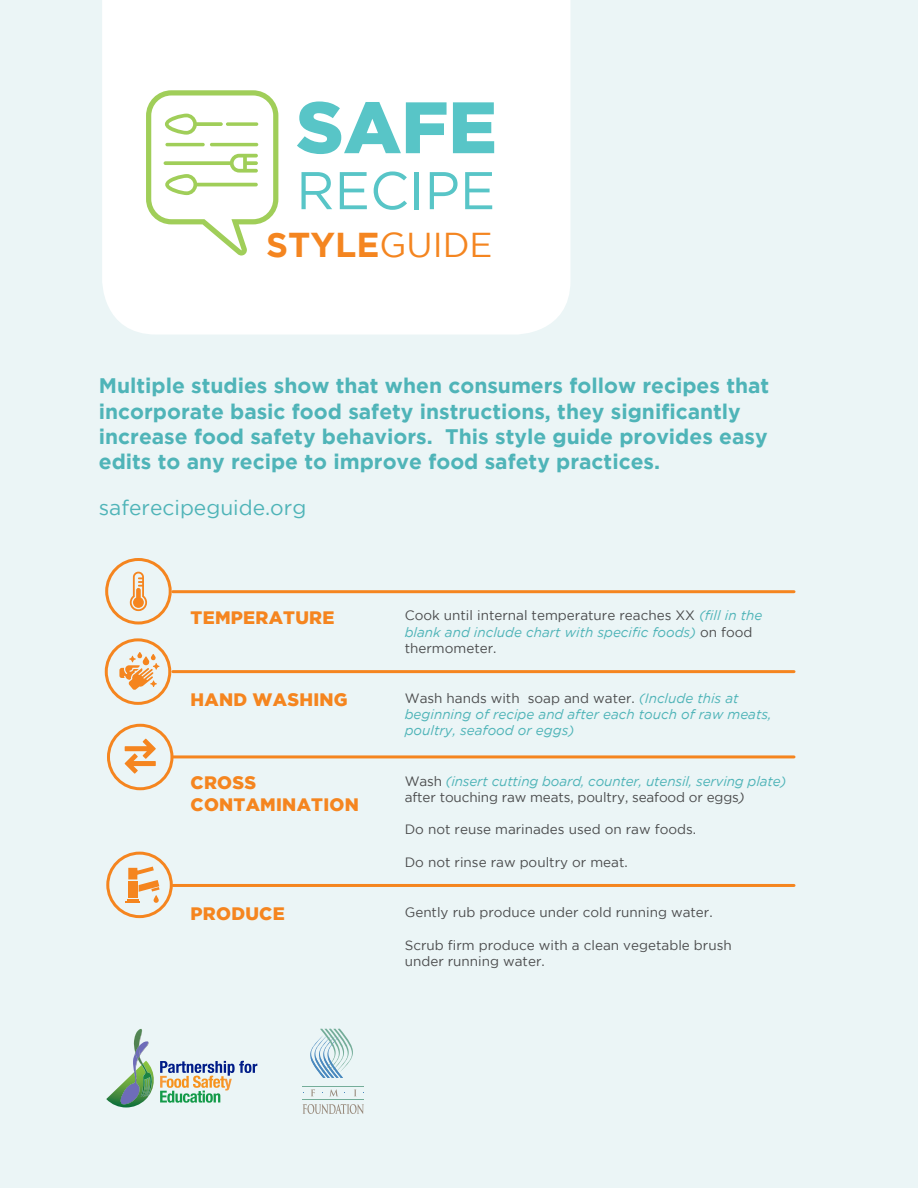
<style>
.page{position:relative;width:918px;height:1188px;background:#ebf5f6}
.page>*{position:absolute;margin:0;border:0;box-sizing:border-box;transform-origin:0 0}
.t1{font:900 72.6px "Gotham";color:#58c5c7}
.t2{font:52.95px "Gotham";color:#58c5c7}
.t3{font:700 34.5px "Gotham";color:#f48520}
.t4{font:700 21px/25.2px "Gotham";color:#4fb4b8}
.t5{font:21px "Gotham";color:#4fb4b8}
.t6{font:900 18px "Gotham";letter-spacing:.015em;color:#f5851f}
.t7{font:13.5px/16.2px "Gotham";color:#4b4c4d}
.t8{font:italic 13.5px/16.2px "Gotham";color:#4fb4b8}
.s1{font-weight:400}
.s2{font-style:italic;color:#4fb4b8}
.s3{font-style:normal;color:#4b4c4d}
.s4{color:#4b4c4d}
</style>
<div class="page">
<div style="left:102px;top:0;width:468px;height:334px;background:#fff"></div>
<svg style="left:146px;top:90px;width:132px;height:166px;background:#ecf5de"></svg>
<hr style="left:165px;top:143px;width:40px;height:3px;background:#a0ce59;border-radius:2px">
<svg style="left:226px;top:122px;width:32px;height:4px"></svg>
<hr style="left:210px;top:143px;width:48px;height:3px;background:#a0ce59;border-radius:2px">
<hr style="left:173px;top:590px;width:621px;height:3px;background:#f5851f">
<hr style="left:173px;top:670px;width:621px;height:3px;background:#f5851f">
<hr style="left:173px;top:755px;width:621px;height:3px;background:#f5851f">
<hr style="left:173px;top:884px;width:621px;height:3px;background:#f5851f">
<div style="left:105px;top:558px;width:67px;height:67px;border:3px solid #f5851f;border-radius:50%"></div>
<svg style="left:130px;top:572px;width:17px;height:39px"></svg>
<div style="left:105px;top:638px;width:66px;height:67px;border:3px solid #f5851f;border-radius:50%"></div>
<svg style="left:119px;top:652px;width:40px;height:38px"></svg>
<div style="left:106px;top:852px;width:67px;height:66px;border:3px solid #f5851f;border-radius:50%"></div>
<svg style="left:126px;top:899px;width:14px;height:4px"></svg>
<div style="left:128px;top:881px;width:9px;height:17px;background:#f5851f"></div>
<svg style="left:128px;top:867px;width:32px;height:25px"></svg>
<svg style="left:154px;top:895px;width:5px;height:8px"></svg>
<div style="left:107px;top:724px;width:66px;height:66px;border:3px solid #f5851f;border-radius:50%"></div>
<svg style="left:125px;top:739px;width:31px;height:35px"></svg>
<svg style="left:106px;top:1029px;width:151px;height:78px"></svg>
<svg style="left:310px;top:1029px;width:43px;height:49px"></svg>
<svg style="left:303px;top:1104px;width:61px;height:9px"></svg>
<hr style="left:303px;top:1099px;width:61px;height:1px;background:#74ad99">
<hr style="left:303px;top:1086px;width:61px;height:1px;background:#74ad99">
<svg style="left:311px;top:1089px;width:4px;height:7px"></svg>
<svg style="left:330px;top:1089px;width:8px;height:7px"></svg>
<svg style="left:354px;top:1090px;width:2px;height:6px"></svg>
<p class="t1" style="left:296px;top:86px;width:202px">SAFE</p>
<p class="t2" style="left:296px;top:161px;width:201px">RECIPE</p>
<p class="t3" style="left:266px;top:225px;width:228px">STYLE<span class="s1">GUIDE</span></p>
<p class="t4" style="left:99px;top:373px;width:672px">Multiple studies show that when consumers follow recipes that incorporate basic food safety instructions, they significantly increase food safety behaviors. This style guide provides easy edits to any recipe to improve food safety practices.</p>
<p class="t5" style="left:99px;top:496px;width:209px">saferecipeguide.org</p>
<p class="t6" style="left:191px;top:607px;width:145px">TEMPERATURE</p>
<p class="t7" style="left:405px;top:607px;width:359px">Cook until internal temperature reaches XX <span class="s2">(fill in the blank and include chart with specific foods)</span> on food thermometer.</p>
<p class="t6" style="left:191px;top:690px;width:159px">HAND WASHING</p>
<p class="t8" style="left:405px;top:690px;width:368px"><span class="s3">Wash hands with soap and water.</span> (Include this at beginning of recipe and after each touch of raw meats, poultry, seafood or eggs)</p>
<p class="t6" style="left:191px;top:772px;width:67px">CROSS</p>
<p class="t6" style="left:191px;top:794px;width:170px">CONTAMINATION</p>
<p class="t8" style="left:405px;top:773px;width:383px"><span class="s3">Wash</span> (insert cutting board, counter, utensil, serving plate) <span class="s3">after touching raw meats, poultry, seafood or eggs</span><span class="s4">)</span></p>
<p class="t7" style="left:405px;top:821px;width:293px">Do not reuse marinades used on raw foods.</p>
<p class="t7" style="left:405px;top:854px;width:225px">Do not rinse raw poultry or meat.</p>
<p class="t6" style="left:191px;top:904px;width:96px">PRODUCE</p>
<p class="t7" style="left:405px;top:904px;width:309px">Gently rub produce under cold running water.</p>
<p class="t7" style="left:405px;top:936px;width:328px">Scrub firm produce with a clean vegetable brush under running water.</p>
</div>
